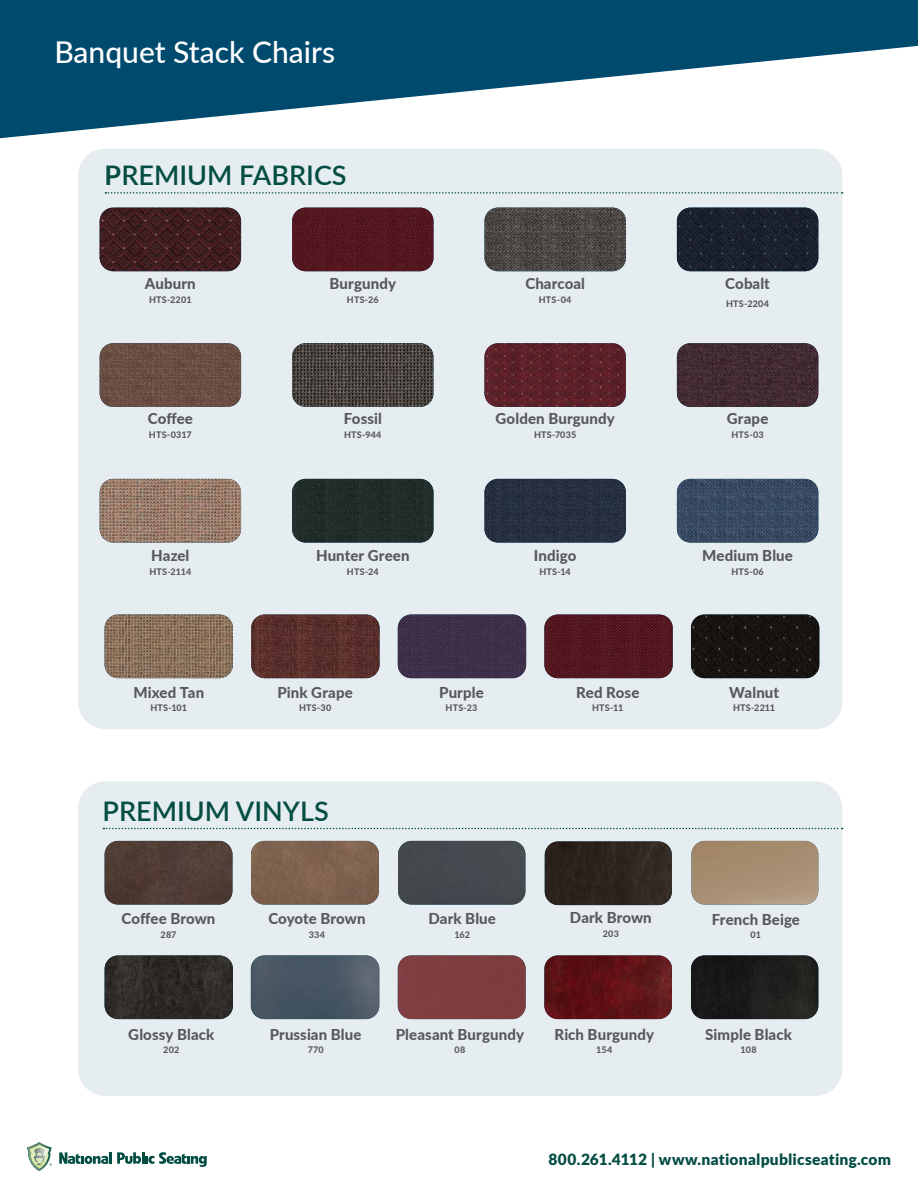
<style>
.page{position:relative;width:918px;height:1188px;background:#fff}
.page>*{position:absolute;margin:0;border:0;box-sizing:border-box;transform-origin:0 0}
.t1{font:500 30px "Lato";color:#fff}
.Section_Header{font:600 27px "Lato";color:#044d43}
.t2{font:900 15.45px "Lato";letter-spacing:.005em;color:#044d43}
.Features_-_Title{font:800 15px "Lato";letter-spacing:.01em;color:#57585a}
.Features_-_Title-2{font:800 9px "Lato";letter-spacing:.015em;color:#57585a}
.s1{font-weight:700}
</style>
<div class="page">
<svg style="left:59px;top:1152px;width:148px;height:15px"></svg>
<svg style="left:27px;top:1142px;width:25px;height:29px"></svg>
<svg style="left:0;top:0;width:918px;height:138px;fill:#004a6e"></svg>
<div style="left:78px;top:149px;width:764px;height:580px;background:#e6edf0;border-radius:27px"></div>
<div style="left:78px;top:781px;width:764px;height:315px;background:#e6edf0;border-radius:27px"></div>
<img style="left:100px;top:208px;width:141px;height:63px">
<img style="left:292px;top:208px;width:142px;height:63px">
<img style="left:484px;top:208px;width:142px;height:63px">
<img style="left:677px;top:208px;width:141px;height:63px">
<img style="left:100px;top:343px;width:141px;height:64px">
<img style="left:292px;top:343px;width:142px;height:64px">
<img style="left:484px;top:343px;width:142px;height:64px">
<img style="left:677px;top:343px;width:141px;height:64px">
<img style="left:100px;top:479px;width:141px;height:64px">
<img style="left:292px;top:479px;width:142px;height:64px">
<img style="left:484px;top:479px;width:142px;height:64px">
<img style="left:677px;top:479px;width:141px;height:64px">
<img style="left:105px;top:841px;width:127px;height:64px">
<img style="left:251px;top:841px;width:128px;height:64px">
<div style="left:398px;top:841px;width:127px;height:64px;background:#45494e"></div>
<img style="left:545px;top:841px;width:127px;height:64px">
<img style="left:105px;top:955px;width:128px;height:64px">
<div style="left:398px;top:955px;width:128px;height:64px;background:#7f3d3e"></div>
<img style="left:251px;top:955px;width:128px;height:64px">
<img style="left:544px;top:955px;width:128px;height:64px">
<img style="left:691px;top:955px;width:127px;height:64px">
<img style="left:105px;top:615px;width:128px;height:63px">
<img style="left:251px;top:615px;width:129px;height:63px">
<img style="left:398px;top:615px;width:128px;height:63px">
<img style="left:544px;top:615px;width:129px;height:63px">
<img style="left:691px;top:615px;width:128px;height:63px">
<img style="left:691px;top:841px;width:127px;height:64px">
<svg style="left:105px;top:192px;width:738px;height:2px"></svg>
<svg style="left:103px;top:828px;width:740px;height:1px"></svg>
<h1 class="t1" style="left:56px;top:31px;width:282px">Banquet Stack Chairs</h1>
<p class="Section_Header" style="left:105px;top:156px;width:244px"><span class="s1">P</span>REMIUM FABRICS</p>
<p class="Features_-_Title" style="left:145px;top:273px;width:52px">Auburn</p>
<p class="Features_-_Title-2" style="left:149px;top:293px;width:44px">HTS-2201</p>
<p class="Features_-_Title" style="left:330px;top:273px;width:68px">Burgundy</p>
<p class="Features_-_Title-2" style="left:347px;top:293px;width:33px">HTS-26</p>
<p class="Features_-_Title" style="left:525px;top:273px;width:61px">Charcoal</p>
<p class="Features_-_Title-2" style="left:539px;top:293px;width:34px">HTS-04</p>
<p class="Features_-_Title" style="left:725px;top:273px;width:46px">Cobalt</p>
<p class="Features_-_Title-2" style="left:726px;top:297px;width:44px">HTS-2204</p>
<p class="Features_-_Title" style="left:148px;top:408px;width:47px">Coffee</p>
<p class="Features_-_Title-2" style="left:149px;top:428px;width:44px">HTS-0317</p>
<p class="Features_-_Title" style="left:344px;top:408px;width:40px">Fossil</p>
<p class="Features_-_Title-2" style="left:344px;top:428px;width:39px">HTS-944</p>
<p class="Features_-_Title" style="left:496px;top:408px;width:121px">Golden Burgundy</p>
<p class="Features_-_Title-2" style="left:534px;top:428px;width:44px">HTS-7035</p>
<p class="Features_-_Title" style="left:727px;top:408px;width:43px">Grape</p>
<p class="Features_-_Title-2" style="left:731px;top:428px;width:34px">HTS-03</p>
<p class="Features_-_Title" style="left:151px;top:544px;width:40px">Hazel</p>
<p class="Features_-_Title-2" style="left:149px;top:565px;width:43px">HTS-2114</p>
<p class="Features_-_Title" style="left:316px;top:544px;width:95px">Hunter Green</p>
<p class="Features_-_Title-2" style="left:347px;top:565px;width:33px">HTS-24</p>
<p class="Features_-_Title" style="left:534px;top:544px;width:44px">Indigo</p>
<p class="Features_-_Title-2" style="left:540px;top:565px;width:33px">HTS-14</p>
<p class="Features_-_Title" style="left:702px;top:544px;width:92px">Medium Blue</p>
<p class="Features_-_Title-2" style="left:731px;top:565px;width:34px">HTS-06</p>
<p class="Features_-_Title" style="left:133px;top:681px;width:72px">Mixed Tan</p>
<p class="Features_-_Title-2" style="left:150px;top:701px;width:38px">HTS-101</p>
<p class="Features_-_Title" style="left:278px;top:681px;width:77px">Pink Grape</p>
<p class="Features_-_Title-2" style="left:299px;top:701px;width:34px">HTS-30</p>
<p class="Features_-_Title" style="left:439px;top:681px;width:46px">Purple</p>
<p class="Features_-_Title-2" style="left:446px;top:701px;width:33px">HTS-23</p>
<p class="Features_-_Title" style="left:576px;top:681px;width:65px">Red Rose</p>
<p class="Features_-_Title-2" style="left:592px;top:701px;width:33px">HTS-11</p>
<p class="Features_-_Title" style="left:729px;top:681px;width:52px">Walnut</p>
<p class="Features_-_Title-2" style="left:733px;top:701px;width:44px">HTS-2211</p>
<p class="Section_Header" style="left:103px;top:792px;width:228px">PREMIUM VINYLS</p>
<p class="Features_-_Title" style="left:122px;top:907px;width:95px">Coffee Brown</p>
<p class="Features_-_Title-2" style="left:161px;top:928px;width:17px">287</p>
<p class="Features_-_Title" style="left:268px;top:907px;width:99px">Coyote Brown</p>
<p class="Features_-_Title-2" style="left:309px;top:928px;width:18px">334</p>
<p class="Features_-_Title" style="left:428px;top:907px;width:69px">Dark Blue</p>
<p class="Features_-_Title-2" style="left:454px;top:928px;width:17px">162</p>
<p class="Features_-_Title" style="left:570px;top:906px;width:83px">Dark Brown</p>
<p class="Features_-_Title-2" style="left:603px;top:927px;width:18px">203</p>
<p class="Features_-_Title" style="left:712px;top:908px;width:90px">French Beige</p>
<p class="Features_-_Title-2" style="left:751px;top:928px;width:12px">01</p>
<p class="Features_-_Title" style="left:128px;top:1023px;width:88px">Glossy Black</p>
<p class="Features_-_Title-2" style="left:163px;top:1043px;width:18px">202</p>
<p class="Features_-_Title" style="left:270px;top:1023px;width:93px">Prussian Blue</p>
<p class="Features_-_Title-2" style="left:308px;top:1043px;width:17px">770</p>
<p class="Features_-_Title" style="left:396px;top:1023px;width:130px">Pleasant Burgundy</p>
<p class="Features_-_Title-2" style="left:455px;top:1043px;width:12px">08</p>
<p class="Features_-_Title" style="left:554px;top:1023px;width:101px">Rich Burgundy</p>
<p class="Features_-_Title-2" style="left:596px;top:1043px;width:18px">154</p>
<p class="Features_-_Title" style="left:705px;top:1023px;width:88px">Simple Black</p>
<p class="Features_-_Title-2" style="left:741px;top:1043px;width:17px">108</p>
<p class="t2" style="left:548px;top:1150px;width:344px">800.261.4112 | www.nationalpublicseating.com</p>
</div>
